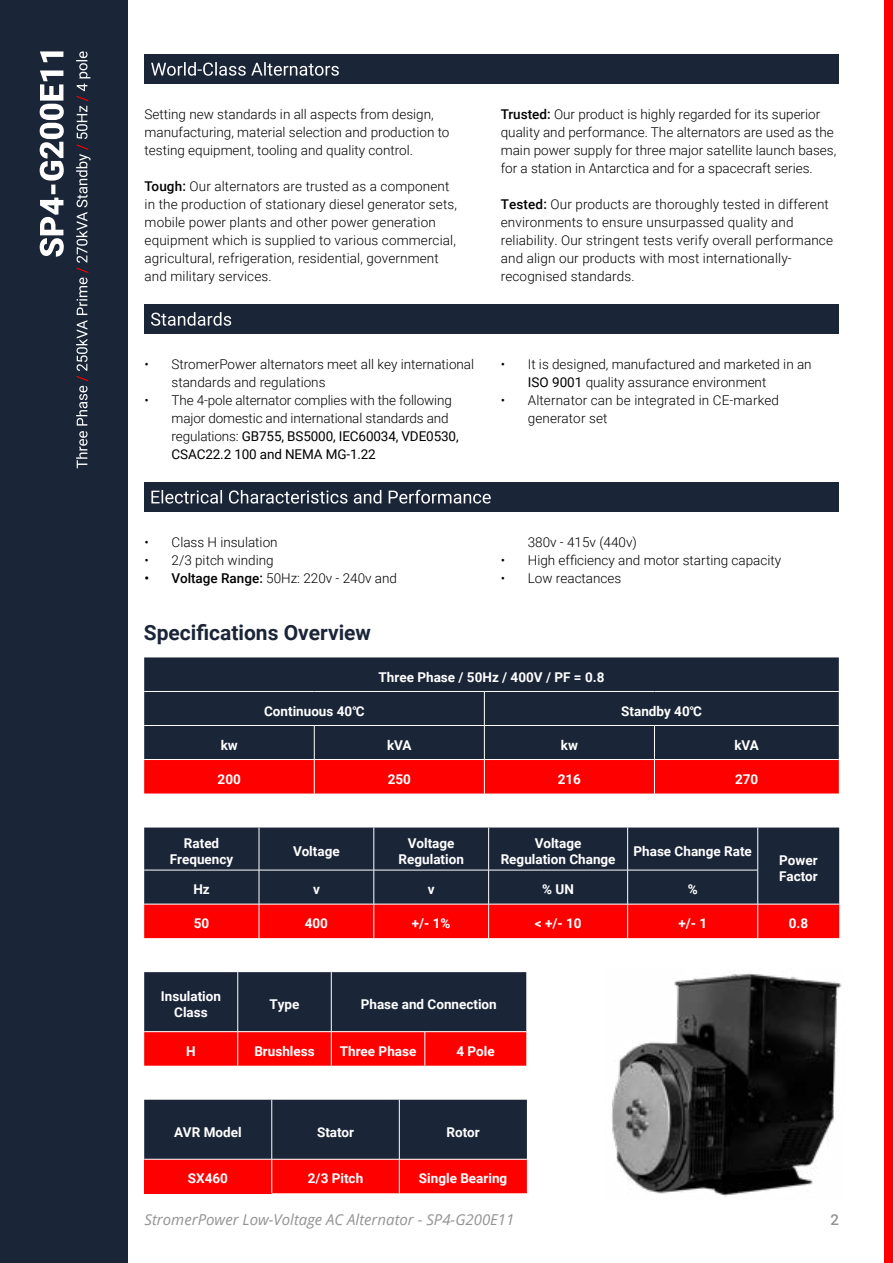
<style>
.page{position:relative;width:893px;height:1263px;background:#fff}
.page>*{position:absolute;margin:0;border:0;box-sizing:border-box;transform-origin:0 0}
.t1{font:700 21px "Roboto";color:#1a2538}
.t2{font:italic 15px "Open Sans";color:#939393}
.t3{font:500 15px "Roboto";color:#939393}
.t4{font:300 13.5px/18px "Roboto";color:#000}
.t5{font:700 13.5px/16.5px "Roboto";color:#fff;text-align:center}
.s1{font-weight:500}
.s2{font-weight:400}
</style>
<div class="page">
<div style="left:0;top:0;width:128px;height:1263px;background:#1a2538"></div>
<svg style="left:76px;top:51px;width:15px;height:417px"></svg>
<svg style="left:40px;top:51px;width:24px;height:206px"></svg>
<div style="left:884px;top:0;width:9px;height:1263px;background:#f00"></div>
<svg style="left:144px;top:972px;width:382px;height:94px;background:#6e1925"></svg>
<hr style="left:237px;top:972px;width:1px;height:59px;background:#fff">
<hr style="left:331px;top:972px;width:1px;height:59px;background:#fff">
<hr style="left:144px;top:1031px;width:94px;height:1px;background:#fff">
<hr style="left:238px;top:1031px;width:93px;height:1px;background:#fff">
<hr style="left:237px;top:1032px;width:1px;height:34px;background:#fff">
<hr style="left:331px;top:1031px;width:94px;height:1px;background:#fff">
<hr style="left:331px;top:1032px;width:1px;height:34px;background:#fff">
<hr style="left:425px;top:1031px;width:101px;height:1px;background:#fff">
<hr style="left:425px;top:1032px;width:1px;height:34px;background:#fff">
<svg style="left:144px;top:1100px;width:383px;height:93px;background:#6d1824"></svg>
<hr style="left:271px;top:1100px;width:1px;height:59px;background:#fff">
<hr style="left:399px;top:1100px;width:1px;height:59px;background:#fff">
<hr style="left:144px;top:1159px;width:128px;height:1px;background:#fff">
<hr style="left:272px;top:1159px;width:127px;height:1px;background:#fff">
<hr style="left:271px;top:1159px;width:1px;height:34px;background:#fff">
<hr style="left:399px;top:1159px;width:128px;height:1px;background:#fff">
<hr style="left:399px;top:1159px;width:1px;height:34px;background:#fff">
<div style="left:144px;top:657px;width:695px;height:102px;background:#1a2538"></div>
<div style="left:144px;top:760px;width:695px;height:33px;background:#f00"></div>
<hr style="left:144px;top:691px;width:170px;height:1px;background:#fff">
<hr style="left:314px;top:691px;width:170px;height:1px;background:#fff">
<hr style="left:484px;top:691px;width:170px;height:1px;background:#fff">
<hr style="left:484px;top:692px;width:1px;height:33px;background:#fff">
<hr style="left:654px;top:691px;width:185px;height:1px;background:#fff">
<hr style="left:144px;top:725px;width:170px;height:1px;background:#fff">
<hr style="left:314px;top:725px;width:170px;height:1px;background:#fff">
<hr style="left:314px;top:726px;width:1px;height:33px;background:#fff">
<hr style="left:484px;top:725px;width:170px;height:1px;background:#fff">
<hr style="left:484px;top:726px;width:1px;height:33px;background:#fff">
<hr style="left:654px;top:725px;width:185px;height:1px;background:#fff">
<hr style="left:654px;top:726px;width:1px;height:33px;background:#fff">
<hr style="left:314px;top:760px;width:1px;height:33px;background:#fff">
<hr style="left:484px;top:760px;width:1px;height:33px;background:#fff">
<hr style="left:654px;top:760px;width:1px;height:33px;background:#fff">
<div style="left:144px;top:827px;width:695px;height:77px;background:#1a2538"></div>
<div style="left:144px;top:905px;width:695px;height:33px;background:#f00"></div>
<hr style="left:259px;top:827px;width:1px;height:43px;background:#fff">
<hr style="left:374px;top:827px;width:1px;height:43px;background:#fff">
<hr style="left:488px;top:827px;width:1px;height:43px;background:#fff">
<hr style="left:627px;top:827px;width:1px;height:43px;background:#fff">
<hr style="left:757px;top:827px;width:1px;height:43px;background:#fff">
<hr style="left:144px;top:870px;width:115px;height:1px;background:#fff">
<hr style="left:259px;top:870px;width:115px;height:1px;background:#fff">
<hr style="left:259px;top:870px;width:1px;height:34px;background:#fff">
<hr style="left:374px;top:870px;width:115px;height:1px;background:#fff">
<hr style="left:374px;top:870px;width:1px;height:34px;background:#fff">
<hr style="left:489px;top:870px;width:139px;height:1px;background:#fff">
<hr style="left:488px;top:870px;width:1px;height:34px;background:#fff">
<hr style="left:628px;top:870px;width:130px;height:1px;background:#fff">
<hr style="left:627px;top:870px;width:1px;height:34px;background:#fff">
<hr style="left:757px;top:870px;width:1px;height:34px;background:#fff">
<hr style="left:259px;top:904px;width:1px;height:34px;background:#fff">
<hr style="left:374px;top:904px;width:1px;height:34px;background:#fff">
<hr style="left:488px;top:904px;width:1px;height:34px;background:#fff">
<hr style="left:627px;top:904px;width:1px;height:34px;background:#fff">
<hr style="left:757px;top:904px;width:1px;height:34px;background:#fff">
<div style="left:145px;top:304px;width:694px;height:30px;background:#1a2538"></div>
<svg style="left:151px;top:312px;width:80px;height:14px"></svg>
<div style="left:145px;top:54px;width:694px;height:30px;background:#1a2538"></div>
<svg style="left:151px;top:62px;width:188px;height:14px"></svg>
<div style="left:145px;top:482px;width:694px;height:30px;background:#1a2538"></div>
<svg style="left:151px;top:490px;width:340px;height:14px"></svg>
<img style="left:611px;top:973px;width:231px;height:224px">
<p class="t4" style="left:145px;top:105px;width:306px">Setting new standards in all aspects from design, manufacturing, material selection and production to testing equipment, tooling and quality control.</p>
<p class="t4" style="left:145px;top:177px;width:314px"><span class="s1">Tough:</span> Our alternators are trusted as a component in the production of stationary diesel generator sets, mobile power plants and other power generation equipment which is supplied to various commercial, agricultural, refrigeration, residential, government and military services.</p>
<p class="t4" style="left:501px;top:105px;width:337px"><span class="s1">Trusted:</span> Our product is highly regarded for its superior quality and performance. The alternators are used as the main power supply for three major satellite launch bases, for a station in Antarctica and for a spacecraft series.</p>
<p class="t4" style="left:501px;top:195px;width:334px"><span class="s1">Tested:</span> Our products are thoroughly tested in different environments to ensure unsurpassed quality and reliability. Our stringent tests verify overall performance and align our products with most internationally&shy;recognised standards.</p>
<p class="t4" style="left:172px;top:355px;width:304px;text-indent:-27px">• StromerPower alternators meet all key international standards and regulations</p>
<p class="t4" style="left:172px;top:391px;width:289px;text-indent:-27px">• The 4-pole alternator complies with the following major domestic and international standards and regulations: <span class="s2">GB755, BS5000, IEC60034, VDE0530, CSAC22.2 100 and NEMA MG-1.22</span></p>
<p class="t4" style="left:528px;top:355px;width:285px;text-indent:-27px">• It is designed, manufactured and marketed in an<br><span class="s2">ISO 9001</span> quality assurance environment</p>
<p class="t4" style="left:528px;top:391px;width:253px;text-indent:-27px">• Alternator can be integrated in CE-marked generator set</p>
<p class="t4" style="left:145px;top:533px;width:135px">• Class H insulation</p>
<p class="t4" style="left:145px;top:551px;width:131px">• 2/3 pitch winding</p>
<p class="t4" style="left:145px;top:569px;width:254px"><span class="s1">• Voltage Range:</span> 50Hz: 220v - 240v and</p>
<h1 class="t1" style="left:144px;top:618px;width:229px">Specifications Overview</h1>
<p class="t4" style="left:528px;top:533px;width:111px">380v - 415v (440v)</p>
<p class="t4" style="left:501px;top:551px;width:282px">• High efficiency and motor starting capacity</p>
<p class="t4" style="left:501px;top:569px;width:122px">• Low reactances</p>
<p class="t5" style="left:379px;top:668px;width:227px">Three Phase / 50Hz / 400V / PF = 0.8</p>
<p class="t5" style="left:264px;top:702px;width:102px">Continuous 40℃</p>
<p class="t5" style="left:621px;top:702px;width:82px">Standby 40℃</p>
<p class="t5" style="left:221px;top:736px;width:19px">kw</p>
<p class="t5" style="left:387px;top:736px;width:26px">kVA</p>
<p class="t5" style="left:561px;top:736px;width:19px">kw</p>
<p class="t5" style="left:734px;top:736px;width:26px">kVA</p>
<p class="t5" style="left:218px;top:770px;width:25px">200</p>
<p class="t5" style="left:388px;top:770px;width:25px">250</p>
<p class="t5" style="left:558px;top:770px;width:25px">216</p>
<p class="t5" style="left:735px;top:770px;width:25px">270</p>
<p class="t5" style="left:170px;top:834px;width:65px">Rated<br>Frequency</p>
<p class="t5" style="left:293px;top:842px;width:48px">Voltage</p>
<p class="t5" style="left:399px;top:834px;width:67px">Voltage<br>Regulation</p>
<p class="t5" style="left:501px;top:834px;width:116px">Voltage<br>Regulation Change</p>
<p class="t5" style="left:633px;top:842px;width:120px">Phase Change Rate</p>
<p class="t5" style="left:779px;top:851px;width:40px;text-align:left">Power<br>Factor</p>
<p class="t5" style="left:193px;top:881px;width:18px">Hz</p>
<p class="t5" style="left:313px;top:881px;width:8px">v</p>
<p class="t5" style="left:428px;top:881px;width:8px">v</p>
<p class="t5" style="left:542px;top:881px;width:33px">% UN</p>
<p class="t5" style="left:688px;top:881px;width:11px">%</p>
<p class="t5" style="left:194px;top:915px;width:17px">50</p>
<p class="t5" style="left:305px;top:915px;width:25px">400</p>
<p class="t5" style="left:412px;top:915px;width:40px">+/- 1%</p>
<p class="t5" style="left:535px;top:915px;width:48px">&lt; +/- 10</p>
<p class="t5" style="left:678px;top:915px;width:30px">+/- 1</p>
<p class="t5" style="left:789px;top:915px;width:21px">0.8</p>
<p class="t5" style="left:161px;top:987px;width:62px">Insulation<br>Class</p>
<p class="t5" style="left:269px;top:995px;width:32px">Type</p>
<p class="t5" style="left:361px;top:995px;width:138px">Phase and Connection</p>
<p class="t5" style="left:186px;top:1042px;width:11px">H</p>
<p class="t5" style="left:254px;top:1042px;width:62px">Brushless</p>
<p class="t5" style="left:340px;top:1042px;width:78px">Three Phase</p>
<p class="t5" style="left:456px;top:1042px;width:40px">4 Pole</p>
<p class="t5" style="left:174px;top:1123px;width:69px">AVR Model</p>
<p class="t5" style="left:317px;top:1123px;width:39px">Stator</p>
<p class="t5" style="left:446px;top:1123px;width:35px">Rotor</p>
<p class="t5" style="left:188px;top:1170px;width:42px">SX460</p>
<p class="t5" style="left:308px;top:1170px;width:57px">2/3 Pitch</p>
<p class="t5" style="left:419px;top:1170px;width:90px">Single Bearing</p>
<p class="t2" style="left:145px;top:1209px;width:371px">StromerPower Low-Voltage AC Alternator - SP4-G200E11</p>
<p class="t3" style="left:830px;top:1209px;width:10px">2</p>
</div>
